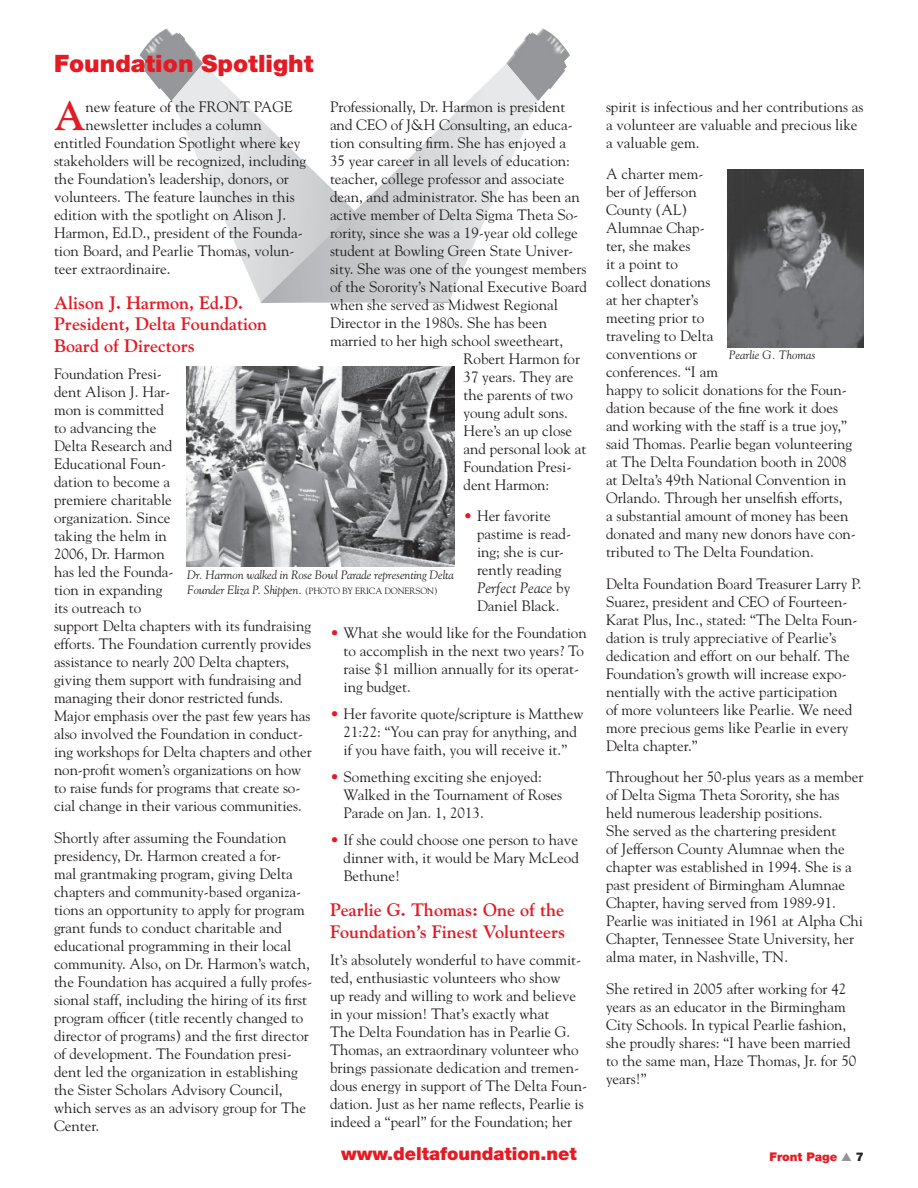
<style>
.page{position:relative;width:918px;height:1188px;background:#fff}
.page>*{position:absolute;margin:0;border:0;box-sizing:border-box;transform-origin:0 0}
.t1{font:700 40.5px "Goudy";color:#e51a23}
.t2{font:900 24px "Helvetica Neue";color:#e51a23}
.t3{font:700 18px/21.6px "Goudy";color:#e51a23}
.t4{font:900 18px "Helvetica Neue";color:#e51a23}
.t5{font:15px/18px "Goudy";color:#231f20}
.t6{font:italic 12px/15px "Goudy";letter-spacing:-.01em;color:#231f20}
.t7{font:900 12px "Helvetica Neue";color:#e51a23}
.s1{color:#e51a23}
.s2{font-style:italic}
.s3{font-style:normal;font-size:9px}
.s4{color:#939598}
.s5{color:#231f20}
</style>
<div class="page">
<img style="left:139px;top:28px;width:64px;height:73px">
<svg style="left:172px;top:64px;width:88px;height:236px"></svg>
<img style="left:506px;top:28px;width:64px;height:73px">
<svg style="left:260px;top:64px;width:277px;height:239px"></svg>
<img style="left:186px;top:366px;width:268px;height:200px">
<img style="left:728px;top:170px;width:136px;height:177px">
<h2 class="t2" style="left:54px;top:55px;width:261px">Foundation Spotlight</h2>
<h1 class="t1" style="left:54px;top:100px;width:33px">A</h1>
<p class="t5" style="left:86px;top:99px;width:209px">new feature of the FRONT PAGE</p>
<p class="t5" style="left:330px;top:99px;width:237px">Professionally, Dr. Harmon is president</p>
<p class="t5" style="left:330px;top:117px;width:244px">and CEO of J&amp;H Consulting, an educa-</p>
<p class="t5" style="left:330px;top:135px;width:238px">tion consulting firm. She has enjoyed a</p>
<p class="t5" style="left:330px;top:153px;width:241px">35 year career in all levels of education:</p>
<p class="t5" style="left:330px;top:171px;width:236px">teacher, college professor and associate</p>
<p class="t5" style="left:330px;top:189px;width:251px">dean, and administrator. She has been an</p>
<p class="t5" style="left:330px;top:207px;width:250px">active member of Delta Sigma Theta So-</p>
<p class="t5" style="left:330px;top:225px;width:249px">rority, since she was a 19-year old college</p>
<p class="t5" style="left:330px;top:243px;width:245px">student at Bowling Green State Univer-</p>
<p class="t5" style="left:330px;top:261px;width:258px">sity. She was one of the youngest members</p>
<p class="t5" style="left:330px;top:279px;width:259px">of the Sorority’s National Executive Board</p>
<p class="t5" style="left:330px;top:297px;width:229px">when she served as Midwest Regional</p>
<p class="t5" style="left:330px;top:315px;width:219px">Director in the 1980s. She has been</p>
<p class="t5" style="left:330px;top:333px;width:235px">married to her high school sweetheart,</p>
<p class="t5" style="left:464px;top:351px;width:118px">Robert Harmon for</p>
<p class="t5" style="left:464px;top:369px;width:111px">37 years. They are</p>
<p class="t5" style="left:464px;top:387px;width:111px">the parents of two</p>
<p class="t5" style="left:464px;top:405px;width:106px">young adult sons.</p>
<p class="t5" style="left:464px;top:423px;width:110px">Here’s an up close</p>
<p class="t5" style="left:464px;top:441px;width:124px">and personal look at</p>
<p class="t5" style="left:464px;top:459px;width:109px">Foundation Presi-</p>
<p class="t5" style="left:464px;top:477px;width:87px">dent Harmon:</p>
<p class="t5" style="left:477px;top:508px;width:96px;text-indent:-14px"><span class="s1">•</span> Her favorite pastime is read&shy;ing; she is cur&shy;rently reading<br><span class="s2">Perfect Peace</span> by<br>Daniel Black.</p>
<p class="t5" style="left:344px;top:625px;width:245px;text-indent:-14px"><span class="s1">•</span> What she would like for the Foundation to accomplish in the next two years? To raise $1 million annually for its operat&shy;ing budget.</p>
<p class="t5" style="left:330px;top:706px;width:255px;text-align:center"><span class="s1">•</span> Her favorite quote/scripture is Matthew<br>21:22: “You can pray for anything, and<br>if you have faith, you will receive it.”</p>
<p class="t5" style="left:344px;top:769px;width:220px;text-indent:-14px"><span class="s1">•</span> Something exciting she enjoyed:<br>Walked in the Tournament of Roses<br>Parade on Jan. 1, 2013.</p>
<p class="t5" style="left:344px;top:832px;width:237px;text-align:justify;text-indent:-14px"><span class="s1">•</span> If she could choose one person to have dinner with, it would be Mary McLeod Bethune!</p>
<p class="t3" style="left:330px;top:901px;width:237px">Pearlie G. Thomas: One of the<br>Foundation’s Finest Volunteers</p>
<p class="t5" style="left:330px;top:952px;width:259px">It’s absolutely wonderful to have commit&shy;ted, enthusiastic volunteers who show<br>up ready and willing to work and believe in your mission! That’s exactly what<br>The Delta Foundation has in Pearlie G.<br>Thomas, an extraordinary volunteer who brings passionate dedication and tremen&shy;dous energy in support of The Delta Foun&shy;dation. Just as her name reflects, Pearlie is indeed a “pearl” for the Foundation; her</p>
<p class="t5" style="left:86px;top:117px;width:178px">newsletter includes a column</p>
<p class="t5" style="left:54px;top:135px;width:248px">entitled Foundation Spotlight where key</p>
<p class="t5" style="left:54px;top:153px;width:254px">stakeholders will be recognized, including</p>
<p class="t5" style="left:54px;top:171px;width:236px">the Foundation’s leadership, donors, or</p>
<p class="t5" style="left:54px;top:189px;width:242px">volunteers. The feature launches in this</p>
<p class="t5" style="left:54px;top:207px;width:234px">edition with the spotlight on Alison J.</p>
<p class="t5" style="left:54px;top:225px;width:250px">Harmon, Ed.D., president of the Founda-</p>
<p class="t5" style="left:54px;top:243px;width:242px">tion Board, and Pearlie Thomas, volun-</p>
<p class="t5" style="left:54px;top:261px;width:118px">teer extraordinaire.</p>
<p class="t3" style="left:54px;top:293px;width:215px">Alison J. Harmon, Ed.D.<br>President, Delta Foundation<br>Board of Directors</p>
<p class="t5" style="left:54px;top:366px;width:259px">Foundation Presi-<br>dent Alison J. Har-<br>mon is committed<br>to advancing the<br>Delta Research and<br>Educational Foun-<br>dation to become a<br>premiere charitable<br>organization. Since<br>taking the helm in<br>2006, Dr. Harmon<br>has led the Founda-<br>tion in expanding<br>its outreach to<br>support Delta chapters with its fundraising efforts. The Foundation currently provides assistance to nearly 200 Delta chapters, giving them support with fundraising and managing their donor restricted funds.<br>Major emphasis over the past few years has also involved the Foundation in conduct&shy;ing workshops for Delta chapters and other non-profit women’s organizations on how to raise funds for programs that create so&shy;cial change in their various communities.</p>
<p class="t5" style="left:54px;top:829px;width:260px">Shortly after assuming the Foundation presidency, Dr. Harmon created a for-<br>mal grantmaking program, giving Delta chapters and community-based organiza&shy;tions an opportunity to apply for program grant funds to conduct charitable and educational programming in their local community. Also, on Dr. Harmon’s watch, the Foundation has acquired a fully profes&shy;sional staff, including the hiring of its first program officer (title recently changed to director of programs) and the first director of development. The Foundation presi&shy;dent led the organization in establishing the Sister Scholars Advisory Council, which serves as an advisory group for The Center.</p>
<p class="t6" style="left:187px;top:568px;width:268px">Dr. Harmon walked in Rose Bowl Parade representing Delta<br>Founder Eliza P. Shippen. <span class="s3">(PHOTO BY ERICA DONERSON)</span></p>
<p class="t5" style="left:606px;top:99px;width:259px">spirit is infectious and her contributions as a volunteer are valuable and precious like a valuable gem.</p>
<p class="t5" style="left:606px;top:166px;width:251px">A charter mem-<br>ber of Jefferson<br>County (AL)<br>Alumnae Chap-<br>ter, she makes<br>it a point to<br>collect donations<br>at her chapter’s<br>meeting prior to<br>traveling to Delta<br>conventions or<br>conferences. “I am<br>happy to solicit donations for the Foun&shy;dation because of the fine work it does and working with the staff is a true joy,” said Thomas. Pearlie began volunteering at The Delta Foundation booth in 2008 at Delta’s 49th National Convention in<br>Orlando. Through her unselfish efforts,<br>a substantial amount of money has been donated and many new donors have con&shy;tributed to The Delta Foundation.</p>
<p class="t5" style="left:606px;top:576px;width:257px">Delta Foundation Board Treasurer Larry P.<br>Suarez, president and CEO of Fourteen-Karat Plus, Inc., stated: “The Delta Foun&shy;dation is truly appreciative of Pearlie’s dedication and effort on our behalf. The Foundation’s growth will increase expo&shy;nentially with the active participation<br>of more volunteers like Pearlie. We need more precious gems like Pearlie in every Delta chapter.”</p>
<p class="t5" style="left:606px;top:769px;width:259px">Throughout her 50-plus years as a member of Delta Sigma Theta Sorority, she has held numerous leadership positions.<br>She served as the chartering president<br>of Jefferson County Alumnae when the chapter was established in 1994. She is a past president of Birmingham Alumnae Chapter, having served from 1989-91.<br>Pearlie was initiated in 1961 at Alpha Chi Chapter, Tennessee State University, her alma mater, in Nashville, TN.</p>
<p class="t5" style="left:606px;top:981px;width:252px">She retired in 2005 after working for 42 years as an educator in the Birmingham City Schools. In typical Pearlie fashion, she proudly shares: “I have been married to the same man, Haze Thomas, Jr. for 50 years!”</p>
<p class="t6" style="left:729px;top:349px;width:88px">Pearlie G. Thomas</p>
<p class="t4" style="left:341px;top:1147px;width:237px">www.deltafoundation.net</p>
<p class="t7" style="left:769px;top:1152px;width:96px">Front Page <span class="s4">▲</span> <span class="s5">7</span></p>
</div>
